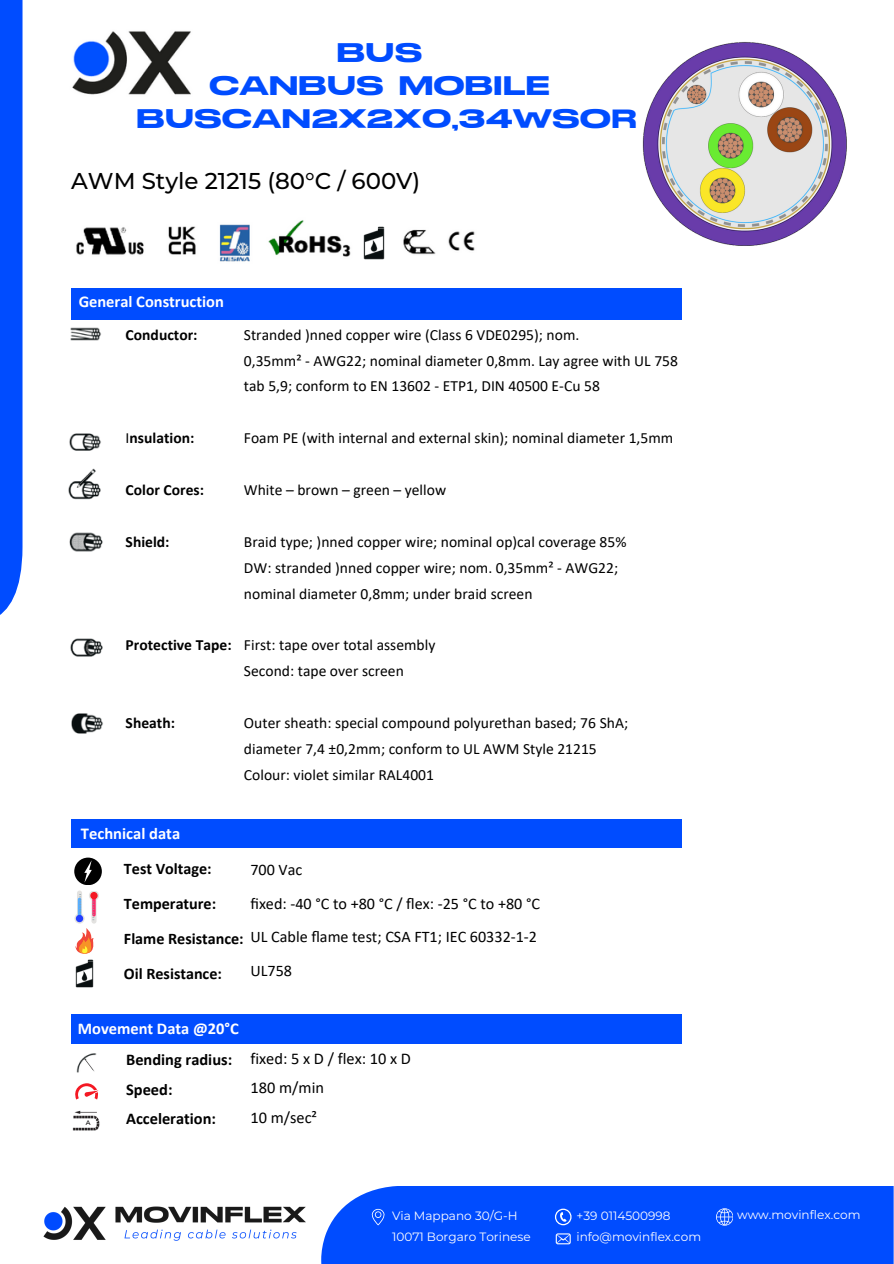
<style>
.page{position:relative;width:894px;height:1264px;background:#fff}
.page>*{position:absolute;margin:0;border:0;box-sizing:border-box;transform-origin:0 0}
.t1{font:26.85px/32.7px "Stretch Pro";color:#004cff;text-align:center}
.t2{font:500 22.95px "Montserrat";color:#000}
.t3{font:700 16.5px "Calibri";color:#fff}
.t4{font:16.35px/29.2px "Calibri";color:#000}
.t5{font:700 16.35px/29.2px "Calibri";color:#000}
.t6{font:16.2px/33.8px "Calibri";color:#000}
.t7{font:700 16.2px/34.8px "Calibri";color:#000}
.t8{font:15.6px/25.8px "Calibri";color:#000}
.t9{font:700 15.6px "Calibri";color:#000}
.t10{font:12px/21.1px "Montserrat";color:#fff}
.t11{font:500 6.45px "Montserrat";color:#000}
.s1{font-weight:400}
</style>
<div class="page">
<div style="left:0;top:0;width:23px;height:623px;background:#004cff"></div>
<div style="left:321px;top:1185px;width:572px;height:78px;background:#004cff"></div>
<svg style="left:372px;top:1208px;width:12px;height:17px"></svg>
<svg style="left:555px;top:1208px;width:16px;height:17px"></svg>
<svg style="left:555px;top:1233px;width:15px;height:11px"></svg>
<svg style="left:716px;top:1208px;width:16px;height:17px"></svg>
<img style="left:43px;top:1206px;width:62px;height:34px">
<img style="left:105px;top:1206px;width:201px;height:35px">
<img style="left:70px;top:319px;width:32px;height:22px">
<img style="left:69px;top:433px;width:32px;height:18px">
<img style="left:68px;top:468px;width:33px;height:32px">
<div style="left:71px;top:288px;width:611px;height:31px;background:#004cff"></div>
<div style="left:71px;top:818px;width:611px;height:29px;background:#004cff"></div>
<img style="left:69px;top:532px;width:34px;height:20px">
<img style="left:72px;top:713px;width:31px;height:21px">
<img style="left:70px;top:638px;width:33px;height:19px">
<div style="left:74px;top:857px;width:28px;height:28px;background:#000;border-radius:50%"></div>
<svg style="left:84px;top:860px;width:8px;height:22px"></svg>
<svg style="left:74px;top:890px;width:25px;height:64px"></svg>
<img style="left:75px;top:959px;width:19px;height:28px">
<img style="left:642px;top:42px;width:205px;height:204px">
<img style="left:76px;top:220px;width:275px;height:42px">
<img style="left:363px;top:226px;width:22px;height:33px">
<img style="left:403px;top:229px;width:33px;height:26px">
<img style="left:448px;top:231px;width:27px;height:20px">
<div style="left:71px;top:1014px;width:611px;height:30px;background:#004cff"></div>
<svg style="left:75px;top:1083px;width:23px;height:15px"></svg>
<img style="left:76px;top:1053px;width:21px;height:20px">
<img style="left:72px;top:1110px;width:28px;height:21px">
<img style="left:72px;top:31px;width:119px;height:64px">
<p class="t1" style="left:136px;top:38px;width:502px">BUS<br>CANBUS MOBILE<br>BUSCAN2X2X0,34WSOR</p>
<h3 class="t2" style="left:71px;top:166px;width:350px">AWM Style 21215 (80°C / 600V)</h3>
<h3 class="t3" style="left:79px;top:295px;width:147px">General Construction</h3>
<p class="t9" style="left:126px;top:328px;width:73px">Conductor:</p>
<p class="t9" style="left:126px;top:431px;width:70px"><span class="s1">I</span>nsulation:</p>
<p class="t9" style="left:126px;top:483px;width:80px">Color Cores:</p>
<p class="t9" style="left:126px;top:535px;width:45px">Shield:</p>
<p class="t9" style="left:126px;top:638px;width:107px">Protective Tape:</p>
<h3 class="t9" style="left:126px;top:716px;width:51px">Sheath:</h3>
<h4 class="t8" style="left:244px;top:323px;width:435px">Stranded )nned copper wire (Class 6 VDE0295); nom.<br>0,35mm² - AWG22; nominal diameter 0,8mm. Lay agree with UL 758 tab 5,9; conform to EN 13602 - ETP1, DIN 40500 E-Cu 58</h4>
<h4 class="t8" style="left:244px;top:426px;width:431px">Foam PE (with internal and external skin); nominal diameter 1,5mm</h4>
<h4 class="t8" style="left:244px;top:478px;width:204px">White – brown – green – yellow</h4>
<h4 class="t8" style="left:244px;top:530px;width:384px">Braid type; )nned copper wire; nominal op)cal coverage 85%<br>DW: stranded )nned copper wire; nom. 0,35mm² - AWG22; nominal diameter 0,8mm; under braid screen</h4>
<h4 class="t8" style="left:244px;top:633px;width:193px">First: tape over total assembly<br>Second: tape over screen</h4>
<p class="t8" style="left:244px;top:711px;width:385px">Outer sheath: special compound polyurethan based; 76 ShA; diameter 7,4 ±0,2mm; conform to UL AWM Style 21215<br>Colour: violet similar RAL4001</p>
<h4 class="t3" style="left:81px;top:826px;width:101px">Technical data</h4>
<h3 class="t7" style="left:124px;top:852px;width:121px">Test Voltage:<br>Temperature:<br>Flame Resistance:<br>Oil Resistance:</h3>
<p class="t6" style="left:250px;top:853px;width:291px">700 Vac<br>fixed: -40 °C to +80 °C / flex: -25 °C to +80 °C<br>UL Cable flame test; CSA FT1; IEC 60332-1-2<br>UL758</p>
<p class="t3" style="left:78px;top:1021px;width:162px">Movement Data @20°C</p>
<h1 class="t5" style="left:126px;top:1046px;width:107px">Bending radius:<br>Speed:</h1>
<h2 class="t11" style="left:86px;top:1118px;width:6px">A</h2>
<h1 class="t5" style="left:126px;top:1105px;width:91px">Acceleration:</h1>
<p class="t4" style="left:250px;top:1045px;width:162px">fixed: 5 x D / flex: 10 x D<br>180 m/min<br>10 m/sec²</p>
<p class="t10" style="left:392px;top:1204px;width:140px">Via Mappano 30/G-H<br>10071 Borgaro Torinese</p>
<h3 class="t10" style="left:576px;top:1204px;width:96px">+39 0114500998</h3>
<h4 class="t10" style="left:576px;top:1225px;width:126px">info@movinflex.com</h4>
<h3 class="t10" style="left:736px;top:1203px;width:125px">www.movinflex.com</h3>
</div>
